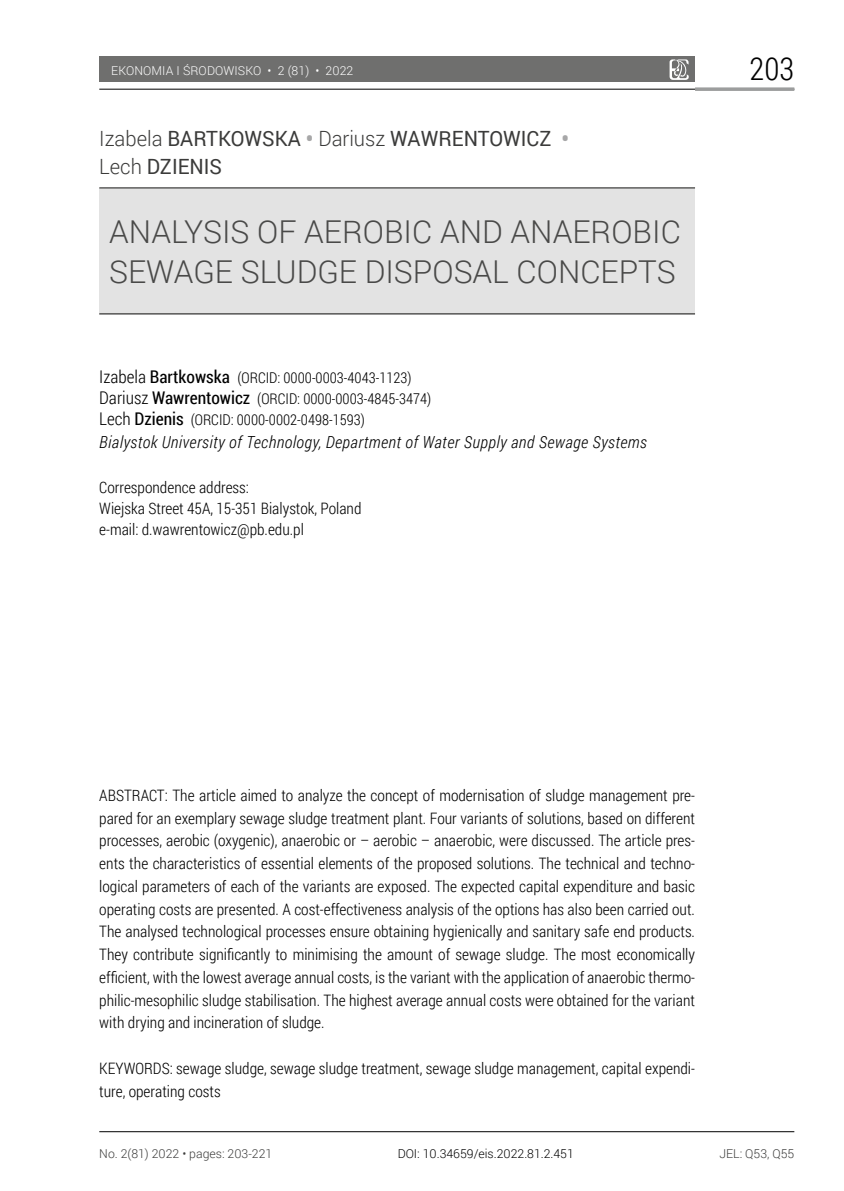
<style>
.page{position:relative;width:844px;height:1191px;background:#fff}
.page>*{position:absolute;margin:0;border:0;box-sizing:border-box;transform-origin:0 0}
.t1{font:300 31.5px/40.2px "Roboto";color:#494948}
.t2{font:300 31.5px "Roboto Condensed";color:#000}
.t3{font:21px/28px "Roboto";color:#3b3b3a;scale:.96 1}
.t4{font:italic 300 16.62px "Roboto Condensed";letter-spacing:.025em;color:#000}
.t5{font:300 15.75px/22.8px "Roboto Condensed";color:#000}
.t6{font:300 14.88px/21px "Roboto Condensed";color:#000}
.t7{font:300 12.25px "Roboto";color:#3b3b3a}
.t8{font:300 12.25px "Roboto";letter-spacing:.005em;color:#fff}
.t9{font:300 12.25px "Roboto";color:#000}
.s1{font-weight:300}
.s2{font-weight:900;color:#a7a7a8}
.s3{font-size:17.5px}
.s4{font-weight:400;font-size:17.5px}
</style>
<div class="page">
<hr style="left:99px;top:89px;width:695px;height:1px;background:#000">
<div style="left:99px;top:57px;width:595px;height:25px;background:#6f6f6e"></div>
<svg style="left:669px;top:59px;width:19px;height:21px"></svg>
<svg style="left:694px;top:87px;width:100px;height:4px"></svg>
<hr style="left:99px;top:1131px;width:695px;height:1px;background:#000">
<div style="left:99px;top:189px;width:595px;height:126px;background:#e3e3e3"></div>
<hr style="left:99px;top:187px;width:595px;height:1px;background:#494948">
<hr style="left:99px;top:313px;width:595px;height:1px;background:#494948">
<p class="t8" style="left:111px;top:62px;width:244px">EKONOMIA I ŚRODOWISKO • 2 (81) • 2022</p>
<h1 class="t2" style="left:749px;top:47px;width:46px">203</h1>
<h2 class="t3" style="left:99px;top:123px;width:490px"><span class="s1">Izabela</span> BARTKOWSKA <span class="s2">•</span> <span class="s1">Dariusz</span> WAWRENTOWICZ <span class="s2">•<br></span><span class="s1">Lech</span> DZIENIS</h2>
<h1 class="t1" style="left:109px;top:211px;width:573px">ANALYSIS OF AEROBIC AND ANAEROBIC<br>SEWAGE SLUDGE DISPOSAL CONCEPTS</h1>
<p class="t6" style="left:99px;top:367px;width:333px"><span class="s3">Izabela</span> <span class="s4">Bartkowska</span> (ORCID: 0000-0003-4043-1123)<br><span class="s3">Dariusz</span> <span class="s4">Wawrentowicz</span> (ORCID: 0000-0003-4845-3474)<br><span class="s3">Lech</span> <span class="s4">Dzienis</span> (ORCID: 0000-0002-0498-1593)</p>
<p class="t4" style="left:99px;top:430px;width:549px">Bialystok University of Technology, Department of Water Supply and Sewage Systems</p>
<p class="t5" style="left:99px;top:476px;width:263px;line-height:21px">Correspondence address:<br>Wiejska Street 45A, 15-351 Bialystok, Poland e-mail: d.wawrentowicz@pb.edu.pl</p>
<p class="t5" style="left:99px;top:783px;width:597px;text-align:justify">ABSTRACT: The article aimed to analyze the concept of modernisation of sludge management pre&shy;pared for an exemplary sewage sludge treatment plant. Four variants of solutions, based on different processes, aerobic (oxygenic), anaerobic or – aerobic – anaerobic, were discussed. The article pres&shy;ents the characteristics of essential elements of the proposed solutions. The technical and techno&shy;logical parameters of each of the variants are exposed. The expected capital expenditure and basic operating costs are presented. A cost-effectiveness analysis of the options has also been carried out.<br>The analysed technological processes ensure obtaining hygienically and sanitary safe end products.<br>They contribute significantly to minimising the amount of sewage sludge. The most economically efficient, with the lowest average annual costs, is the variant with the application of anaerobic thermo&shy;philic-mesophilic sludge stabilisation. The highest average annual costs were obtained for the variant with drying and incineration of sludge.</p>
<p class="t5" style="left:99px;top:1056px;width:597px">KEYWORDS: sewage sludge, sewage sludge treatment, sewage sludge management, capital expendi&shy;ture, operating costs</p>
<p class="t7" style="left:99px;top:1144px;width:174px">No. 2(81) 2022 • pages: 203-221</p>
<p class="t9" style="left:397px;top:1144px;width:178px">DOI: 10.34659/eis.2022.81.2.451</p>
<p class="t7" style="left:719px;top:1144px;width:76px">JEL: Q53, Q55</p>
</div>
